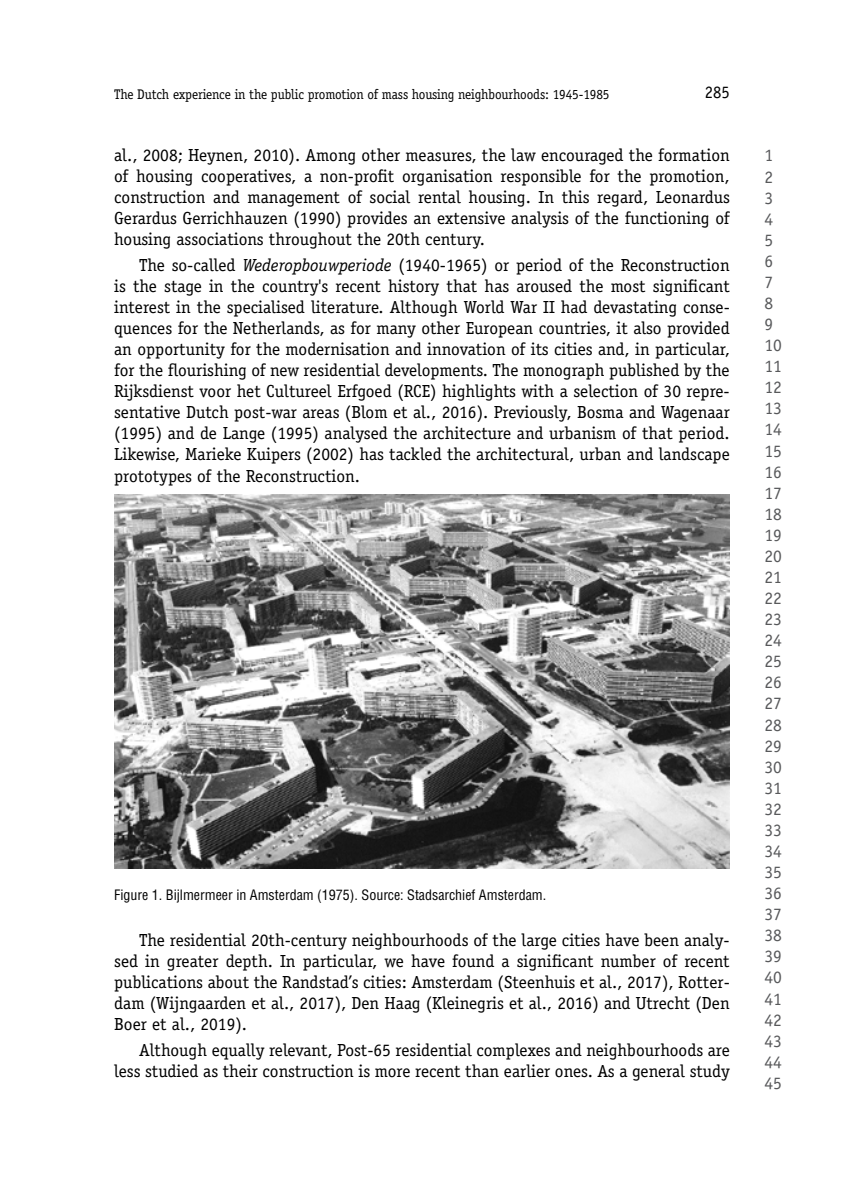
<style>
.page{position:relative;width:844px;height:1191px;background:#fff}
.page>*{position:absolute;margin:0;border:0;box-sizing:border-box;transform-origin:0 0}
.t1{font:17.5px/21px "Officina Serif Std";color:#000;text-align:justify}
.t2{font:17.5px/21px "Officina Serif Std";color:#58595b}
.t3{font:17.5px "Officina Serif Std";color:#000;scale:.95 1}
.t4{font:14px "Officina Serif Std";letter-spacing:-.01em;color:#000;scale:.95 1}
.t5{font:condensed 14px "Helvetica LT Std";color:#000}
.s1{font-style:italic}
</style>
<div class="page">
<img style="left:114px;top:495px;width:615px;height:373px">
<p class="t4" style="left:114px;top:86px;width:523px">The Dutch experience in the public promotion of mass housing neighbourhoods: 1945-1985</p>
<p class="t3" style="left:704px;top:82px;width:28px">285</p>
<p class="t1" style="left:114px;top:145px;width:617px">al., 2008; Heynen, 2010). Among other measures, the law encouraged the formation of housing cooperatives, a non-profit organisation responsible for the promotion, construction and management of social rental housing. In this regard, Leonardus Gerardus Gerrichhauzen (1990) provides an extensive analysis of the functioning of housing associations throughout the 20th century.</p>
<p class="t1" style="left:114px;top:255px;width:617px;text-indent:25px">The so-called <span class="s1">Wederopbouwperiode</span> (1940-1965) or period of the Reconstruction is the stage in the country's recent history that has aroused the most significant interest in the specialised literature. Although World War II had devastating conse&shy;quences for the Netherlands, as for many other European countries, it also provided an opportunity for the modernisation and innovation of its cities and, in particular, for the flourishing of new residential developments. The monograph published by the Rijksdienst voor het Cultureel Erfgoed (RCE) highlights with a selection of 30 repre&shy;sentative Dutch post-war areas (Blom et al., 2016). Previously, Bosma and Wagenaar (1995) and de Lange (1995) analysed the architecture and urbanism of that period.<br>Likewise, Marieke Kuipers (2002) has tackled the architectural, urban and landscape prototypes of the Reconstruction.</p>
<p class="t5" style="left:114px;top:886px;width:433px">Figure 1. Bijlmermeer in Amsterdam (1975). Source: Stadsarchief Amsterdam.</p>
<p class="t1" style="left:114px;top:929px;width:617px;text-indent:25px">The residential 20th-century neighbourhoods of the large cities have been analy&shy;sed in greater depth. In particular, we have found a significant number of recent publications about the Randstad’s cities: Amsterdam (Steenhuis et al., 2017), Rotter&shy;dam (Wijngaarden et al., 2017), Den Haag (Kleinegris et al., 2016) and Utrecht (Den Boer et al., 2019).</p>
<p class="t1" style="left:114px;top:1039px;width:617px;text-align:right">Although equally relevant, Post-65 residential complexes and neighbourhoods are less studied as their construction is more recent than earlier ones. As a general study</p>
<p class="t2" style="left:764px;top:145px;width:19px">1<br>2<br>3<br>4<br>5<br>6<br>7<br>8<br>9<br>10<br>11<br>12<br>13<br>14<br>15<br>16<br>17<br>18<br>19<br>20<br>21<br>22<br>23<br>24<br>25<br>26<br>27<br>28<br>29<br>30<br>31<br>32<br>33<br>34<br>35<br>36<br>37<br>38<br>39<br>40<br>41<br>42<br>43<br>44<br>45</p>
</div>
